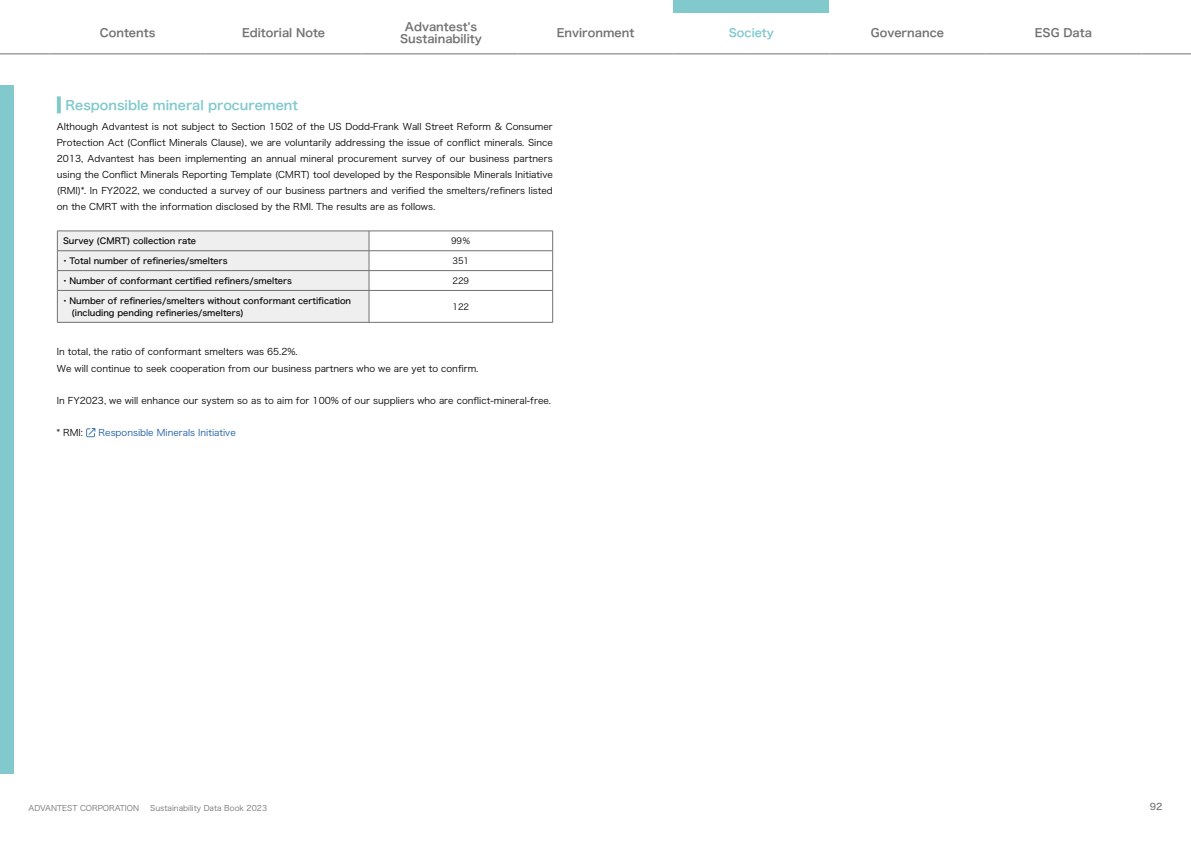
<style>
.page{position:relative;width:1191px;height:842px;background:#fff}
.page>*{position:absolute;margin:0;border:0;box-sizing:border-box;transform-origin:0 0}
.t1{font:12.8px "Hira Kaku Std W6";color:#81c9cd}
.t2{font:11.3px/12px "Hira Kaku Pro N W6";color:#727171;text-align:center}
.t3{font:11.3px "Hira Kaku Pro N W6";color:#81c9cd}
.t4{font:9.2px/16.1px "Hira Kaku Std W3";color:#000;text-align:justify}
.t5{font:9.2px "Hira Kaku Std W3";color:#15599f}
.t6{font:9.2px "Hira Kaku Std W5";color:#727171}
.t7{font:8.5px/12.1px "Hira Kaku Std W5";color:#000}
.t8{font:8.5px "Hira Kaku Std W3";color:#000}
.t9{font:7.8px "Hira Kaku Std W3";color:#727171}
</style>
<div class="page">
<div style="left:0;top:85px;width:13px;height:689px;background:#81c9cd"></div>
<div style="left:673px;top:0;width:156px;height:12px;background:#81c9cd"></div>
<hr style="left:517px;top:54px;width:156px;height:1px;background:#727171">
<hr style="left:673px;top:54px;width:156px;height:1px;background:#727171">
<hr style="left:829px;top:54px;width:156px;height:1px;background:#727171">
<hr style="left:985px;top:54px;width:156px;height:1px;background:#727171">
<hr style="left:0;top:54px;width:50px;height:1px;background:#727171">
<hr style="left:50px;top:54px;width:156px;height:1px;background:#727171">
<hr style="left:206px;top:54px;width:155px;height:1px;background:#727171">
<hr style="left:361px;top:54px;width:156px;height:1px;background:#727171">
<hr style="left:1141px;top:54px;width:50px;height:1px;background:#727171">
<svg style="left:57px;top:96px;width:4px;height:17px"></svg>
<svg style="left:86px;top:428px;width:9px;height:9px"></svg>
<hr style="left:369px;top:231px;width:184px;height:1px;background:#727171">
<div style="left:57px;top:231px;width:313px;height:91px;background:#efefef"></div>
<svg style="left:552px;top:231px;width:1px;height:59px"></svg>
<hr style="left:57px;top:291px;width:1px;height:31px;background:#727171">
<hr style="left:369px;top:291px;width:1px;height:31px;background:#727171">
<hr style="left:552px;top:291px;width:1px;height:31px;background:#727171">
<hr style="left:57px;top:251px;width:312px;height:1px;background:#727171">
<hr style="left:369px;top:251px;width:184px;height:1px;background:#727171">
<hr style="left:57px;top:270px;width:312px;height:1px;background:#727171">
<hr style="left:369px;top:270px;width:184px;height:1px;background:#727171">
<hr style="left:57px;top:290px;width:312px;height:1px;background:#727171">
<hr style="left:369px;top:290px;width:184px;height:1px;background:#727171">
<hr style="left:57px;top:322px;width:312px;height:1px;background:#727171">
<hr style="left:369px;top:322px;width:184px;height:1px;background:#727171">
<p class="t2" style="left:100px;top:27px;width:57px">Contents</p>
<p class="t2" style="left:242px;top:27px;width:85px">Editorial Note</p>
<p class="t2" style="left:400px;top:21px;width:83px">Advantest's<br>Sustainability</p>
<p class="t2" style="left:557px;top:27px;width:79px">Environment</p>
<p class="t3" style="left:729px;top:23px;width:47px">Society</p>
<p class="t2" style="left:871px;top:27px;width:75px">Governance</p>
<p class="t2" style="left:1034px;top:27px;width:59px">ESG Data</p>
<h1 class="t1" style="left:65px;top:96px;width:234px">Responsible mineral procurement</h1>
<p class="t4" style="left:57px;top:118px;width:497px">Although Advantest is not subject to Section 1502 of the US Dodd-Frank Wall Street Reform &amp; Consumer Protection Act (Conflict Minerals Clause), we are voluntarily addressing the issue of conflict minerals. Since 2013, Advantest has been implementing an annual mineral procurement survey of our business partners using the Conflict Minerals Reporting Template (CMRT) tool developed by the Responsible Minerals Initiative (RMI)*. In FY2022, we conducted a survey of our business partners and verified the smelters/refiners listed on the CMRT with the information disclosed by the RMI. The results are as follows.</p>
<p class="t7" style="left:63px;top:235px;width:135px">Survey (CMRT) collection rate</p>
<p class="t8" style="left:451px;top:234px;width:21px">99％</p>
<p class="t7" style="left:61px;top:255px;width:168px">・Total number of refineries/smelters</p>
<p class="t8" style="left:452px;top:254px;width:18px">351</p>
<p class="t7" style="left:61px;top:275px;width:232px">・Number of conformant certified refiners/smelters</p>
<p class="t8" style="left:452px;top:274px;width:18px">229</p>
<p class="t7" style="left:61px;top:294px;width:292px">・Number of refineries/smelters without conformant certification　(including pending refineries/smelters)</p>
<p class="t8" style="left:452px;top:300px;width:18px">122</p>
<p class="t4" style="left:57px;top:344px;width:423px">In total, the ratio of conformant smelters was 65.2%.<br>We will continue to seek cooperation from our business partners who we are yet to confirm.</p>
<p class="t4" style="left:57px;top:392px;width:496px">In FY2023, we will enhance our system so as to aim for 100% of our suppliers who are conflict-mineral-free.</p>
<p class="t4" style="left:57px;top:424px;width:28px">* RMI:</p>
<p class="t5" style="left:99px;top:426px;width:139px">Responsible Minerals Initiative</p>
<p class="t9" style="left:28px;top:802px;width:112px">ADVANTEST CORPORATION</p>
<p class="t9" style="left:150px;top:802px;width:118px">Sustainability Data Book 2023</p>
<p class="t6" style="left:1149px;top:800px;width:14px">92</p>
</div>
